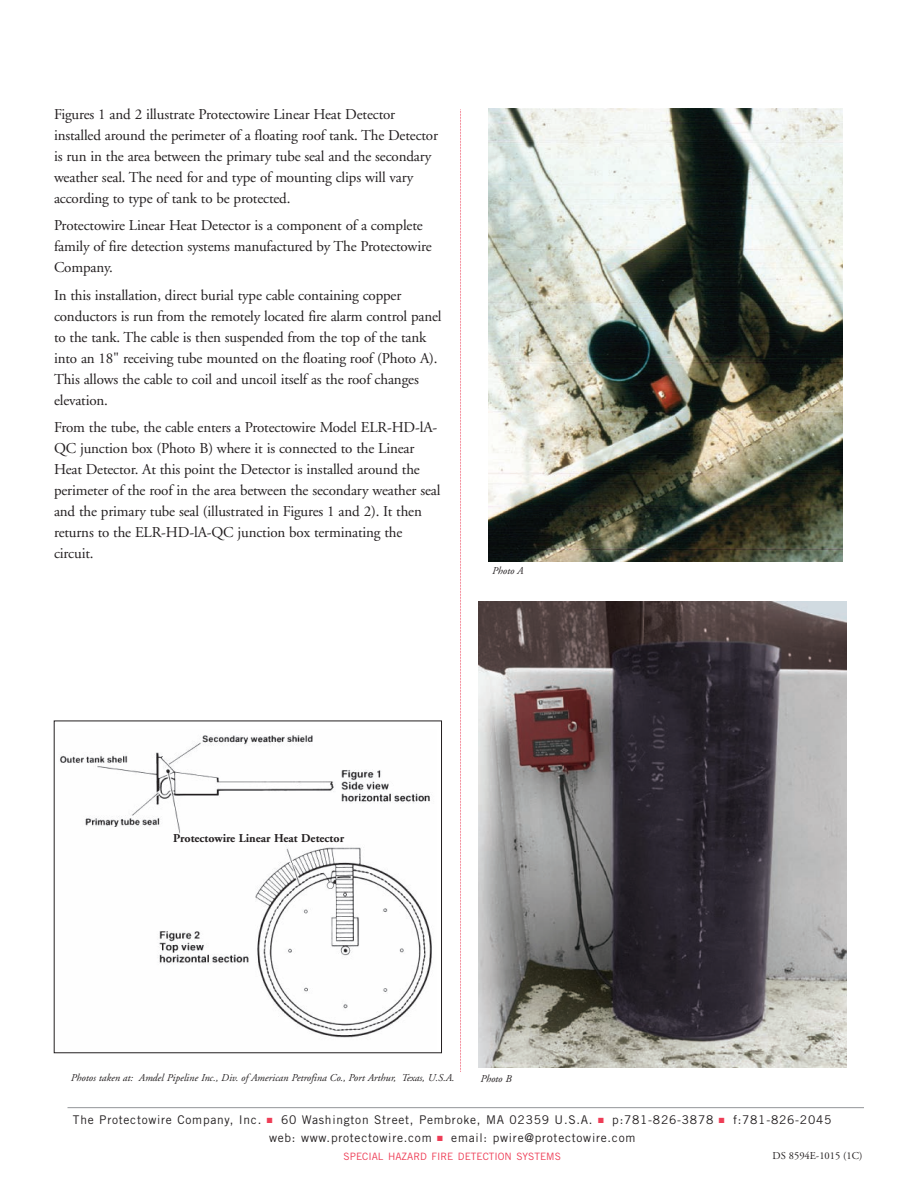
<style>
.page{position:relative;width:918px;height:1188px;background:#fff}
.page>*{position:absolute;margin:0;border:0;box-sizing:border-box;transform-origin:0 0}
.t1{font:15px/21px "Adobe Garamond";letter-spacing:-.01em;color:#231f20}
.t2{font:12px/18px "Trade Gothic";letter-spacing:.06em;color:#231f20;text-align:center}
.t3{font:700 12px "Adobe Garamond";color:#231f20}
.t4{font:italic 10.5px "Adobe Garamond";color:#231f20}
.t5{font:10.5px "Adobe Garamond";color:#231f20}
.t6{font:10.2px "Trade Gothic";color:#ee3d56}
.s1{color:#ee3d56}
</style>
<div class="page">
<hr style="left:68px;top:1107px;width:796px;height:1px;background:#939598">
<svg style="left:460px;top:109px;width:1px;height:963px"></svg>
<img style="left:60px;top:735px;width:372px;height:303px">
<img style="left:488px;top:109px;width:354px;height:452px">
<img style="left:478px;top:602px;width:369px;height:465px">
<p class="t1" style="left:54px;top:105px;width:386px">Figures 1 and 2 illustrate Protectowire Linear Heat Detector installed around the perimeter of a floating roof tank. The Detector is run in the area between the primary tube seal and the secondary weather seal. The need for and type of mounting clips will vary according to type of tank to be protected.</p>
<p class="t1" style="left:54px;top:216px;width:379px">Protectowire Linear Heat Detector is a component of a complete family of fire detection systems manufactured by The Protectowire<br>Company.</p>
<p class="t1" style="left:54px;top:286px;width:389px">In this installation, direct burial type cable containing copper conductors is run from the remotely located fire alarm control panel to the tank. The cable is then suspended from the top of the tank into an 18" receiving tube mounted on the floating roof (Photo A).<br>This allows the cable to coil and uncoil itself as the roof changes elevation.</p>
<p class="t1" style="left:54px;top:418px;width:388px">From the tube, the cable enters a Protectowire Model ELR-HD-lA-QC junction box (Photo B) where it is connected to the Linear Heat Detector. At this point the Detector is installed around the perimeter of the roof in the area between the secondary weather seal and the primary tube seal (illustrated in Figures 1 and 2). It then returns to the ELR-HD-lA-QC junction box terminating the circuit.</p>
<p class="t4" style="left:492px;top:567px;width:33px">Photo A</p>
<p class="t3" style="left:173px;top:834px;width:172px">Protectowire Linear Heat Detector</p>
<p class="t4" style="left:71px;top:1074px;width:385px">Photos taken at: Amdel Pipeline Inc., Div. of American Petrofina Co., Port Arthur, Texas, U.S.A.</p>
<p class="t4" style="left:480px;top:1074px;width:33px">Photo B</p>
<p class="t2" style="left:73px;top:1112px;width:760px">The Protectowire Company, Inc. <span class="s1">■</span> 60 Washington Street, Pembroke, MA 02359 U.S.A. <span class="s1">■</span> p:781-826-3878 <span class="s1">■</span> f:781-826-2045 web: www.protectowire.com <span class="s1">■</span> email: pwire@protectowire.com</p>
<p class="t6" style="left:344px;top:1153px;width:219px">SPECIAL HAZARD FIRE DETECTION SYSTEMS</p>
<p class="t5" style="left:773px;top:1151px;width:91px">DS 8594E-1015 (1C)</p>
</div>
